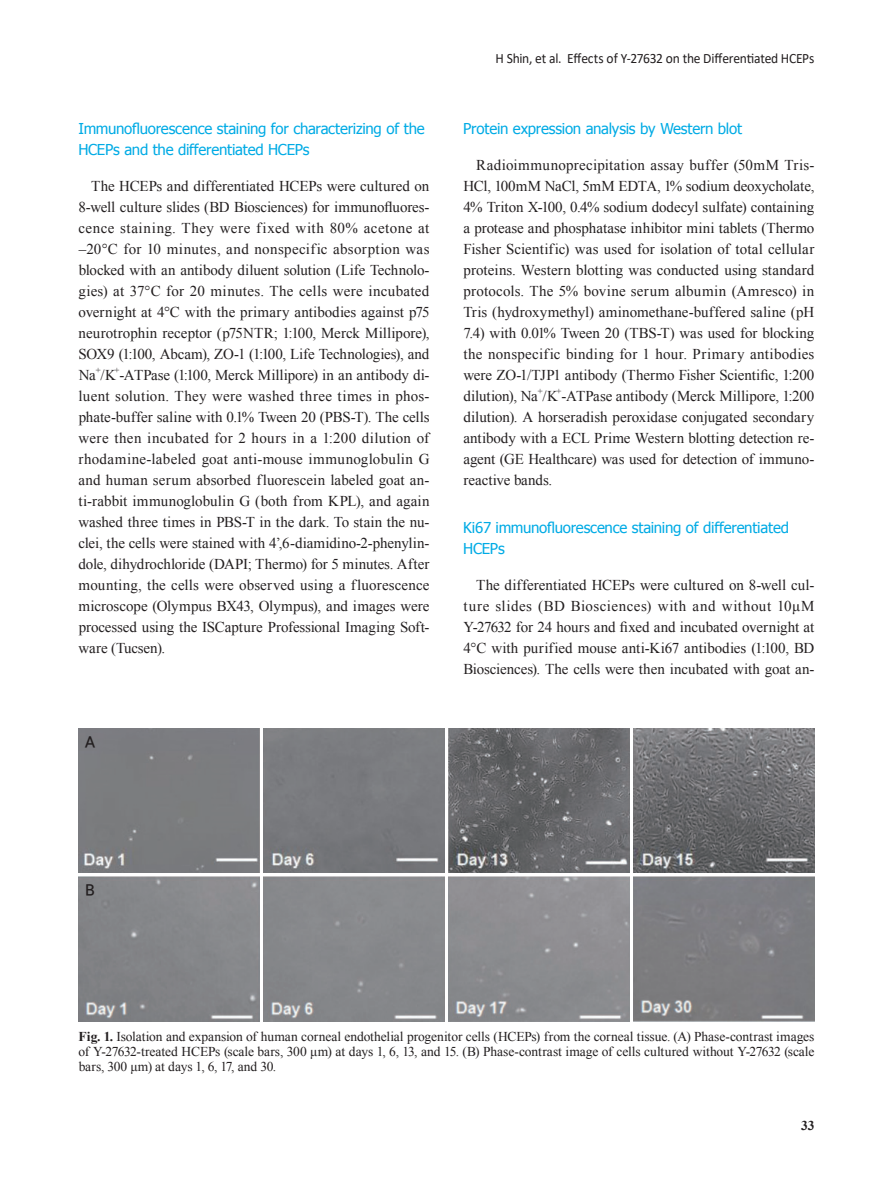
<style>
.page{position:relative;width:893px;height:1191px;background:#fff}
.page>*{position:absolute;margin:0;border:0;box-sizing:border-box;transform-origin:0 0}
.t1{font:15px/21px "Times New Roman";letter-spacing:-.005em;color:#231f20;text-align:justify}
.t2{font:15px/21px "Tahoma";letter-spacing:-.02em;color:#00abe5}
.t3{font:700 15px "Ko Pub Dotum";color:#231f20}
.t4{font:14.25px "Calibri";letter-spacing:-.015em;color:#231f20;scale:.95 1}
.t5{font:13.5px/15px "Times New Roman";letter-spacing:-.01em;color:#231f20;text-align:justify}
.t6{font:700 13.5px "Times New Roman";color:#231f20}
.t7{font:8.7px "Times New Roman";color:#231f20}
.s1{font-weight:700}
</style>
<div class="page">
<div style="left:79px;top:728px;width:180px;height:144px;background:#7b7c7f"></div>
<img style="left:634px;top:728px;width:180px;height:144px">
<img style="left:264px;top:728px;width:180px;height:144px">
<img style="left:449px;top:728px;width:180px;height:144px">
<img style="left:79px;top:877px;width:180px;height:144px">
<div style="left:634px;top:877px;width:180px;height:144px;background:#7d7d80"></div>
<div style="left:264px;top:877px;width:180px;height:144px;background:#87888c"></div>
<img style="left:449px;top:877px;width:180px;height:144px">
<p class="t2" style="left:78px;top:117px;width:348px">Immunofluorescence staining for characterizing of the<br>HCEPs and the differentiated HCEPs</p>
<p class="t1" style="left:78px;top:175px;width:353px;text-indent:13px">The HCEPs and differentiated HCEPs were cultured on 8-well culture slides (BD Biosciences) for immunofluores&shy;cence staining. They were fixed with 80% acetone at –20°C for 10 minutes, and nonspecific absorption was blocked with an antibody diluent solution (Life Technolo&shy;gies) at 37°C for 20 minutes. The cells were incubated overnight at 4°C with the primary antibodies against p75 neurotrophin receptor (p75NTR; 1:100, Merck Millipore), SOX9 (1:100, Abcam), ZO-1 (1:100, Life Technologies), and Na /K -ATPase (1:100, Merck Millipore) in an antibody di-</p>
<p class="t7" style="left:96px;top:364px;width:6px">+</p>
<p class="t7" style="left:114px;top:364px;width:6px">+</p>
<p class="t1" style="left:79px;top:385px;width:353px">luent solution. They were washed three times in phos&shy;phate-buffer saline with 0.1% Tween 20 (PBS-T). The cells were then incubated for 2 hours in a 1:200 dilution of rhodamine-labeled goat anti-mouse immunoglobulin G and human serum absorbed fluorescein labeled goat an&shy;ti-rabbit immunoglobulin G (both from KPL), and again washed three times in PBS-T in the dark. To stain the nu&shy;clei, the cells were stained with 4’,6-diamidino-2-phenylin&shy;dole, dihydrochloride (DAPI; Thermo) for 5 minutes. After mounting, the cells were observed using a fluorescence microscope (Olympus BX43, Olympus), and images were processed using the ISCapture Professional Imaging Soft&shy;ware (Tucsen).</p>
<p class="t3" style="left:85px;top:734px;width:11px">A</p>
<p class="t4" style="left:496px;top:48px;width:337px">H Shin, et al. Effects of Y-27632 on the Differentiated HCEPs</p>
<p class="t2" style="left:463px;top:117px;width:280px">Protein expression analysis by Western blot</p>
<p class="t1" style="left:463px;top:154px;width:353px;text-indent:13px">Radioimmunoprecipitation assay buffer (50mM Tris-HCl, 100mM NaCl, 5mM EDTA, 1% sodium deoxycholate, 4% Triton X-100, 0.4% sodium dodecyl sulfate) containing a protease and phosphatase inhibitor mini tablets (Thermo Fisher Scientific) was used for isolation of total cellular proteins. Western blotting was conducted using standard protocols. The 5% bovine serum albumin (Amresco) in Tris (hydroxymethyl) aminomethane-buffered saline (pH 7.4) with 0.01% Tween 20 (TBS-T) was used for blocking the nonspecific binding for 1 hour. Primary antibodies were ZO-1/TJP1 antibody (Thermo Fisher Scientific, 1:200 dilution), Na /K -ATPase antibody (Merck Millipore, 1:200</p>
<p class="t7" style="left:538px;top:385px;width:6px">+</p>
<p class="t7" style="left:556px;top:385px;width:6px">+</p>
<p class="t1" style="left:463px;top:406px;width:353px">dilution). A horseradish peroxidase conjugated secondary antibody with a ECL Prime Western blotting detection re&shy;agent (GE Healthcare) was used for detection of immuno&shy;reactive bands.</p>
<p class="t2" style="left:463px;top:516px;width:327px">Ki67 immunofluorescence staining of differentiated<br>HCEPs</p>
<p class="t1" style="left:463px;top:574px;width:352px;text-indent:13px">The differentiated HCEPs were cultured on 8-well cul&shy;ture slides (BD Biosciences) with and without 10μM Y-27632 for 24 hours and fixed and incubated overnight at 4°C with purified mouse anti-Ki67 antibodies (1:100, BD Biosciences). The cells were then incubated with goat an-</p>
<p class="t3" style="left:85px;top:883px;width:11px">B</p>
<p class="t5" style="left:79px;top:1028px;width:737px"><span class="s1">Fig. 1.</span> Isolation and expansion of human corneal endothelial progenitor cells (HCEPs) from the corneal tissue. (A) Phase-contrast images of Y-27632-treated HCEPs (scale bars, 300 μm) at days 1, 6, 13, and 15. (B) Phase-contrast image of cells cultured without Y-27632 (scale bars, 300 μm) at days 1, 6, 17, and 30.</p>
<p class="t6" style="left:801px;top:1116px;width:15px">33</p>
</div>
